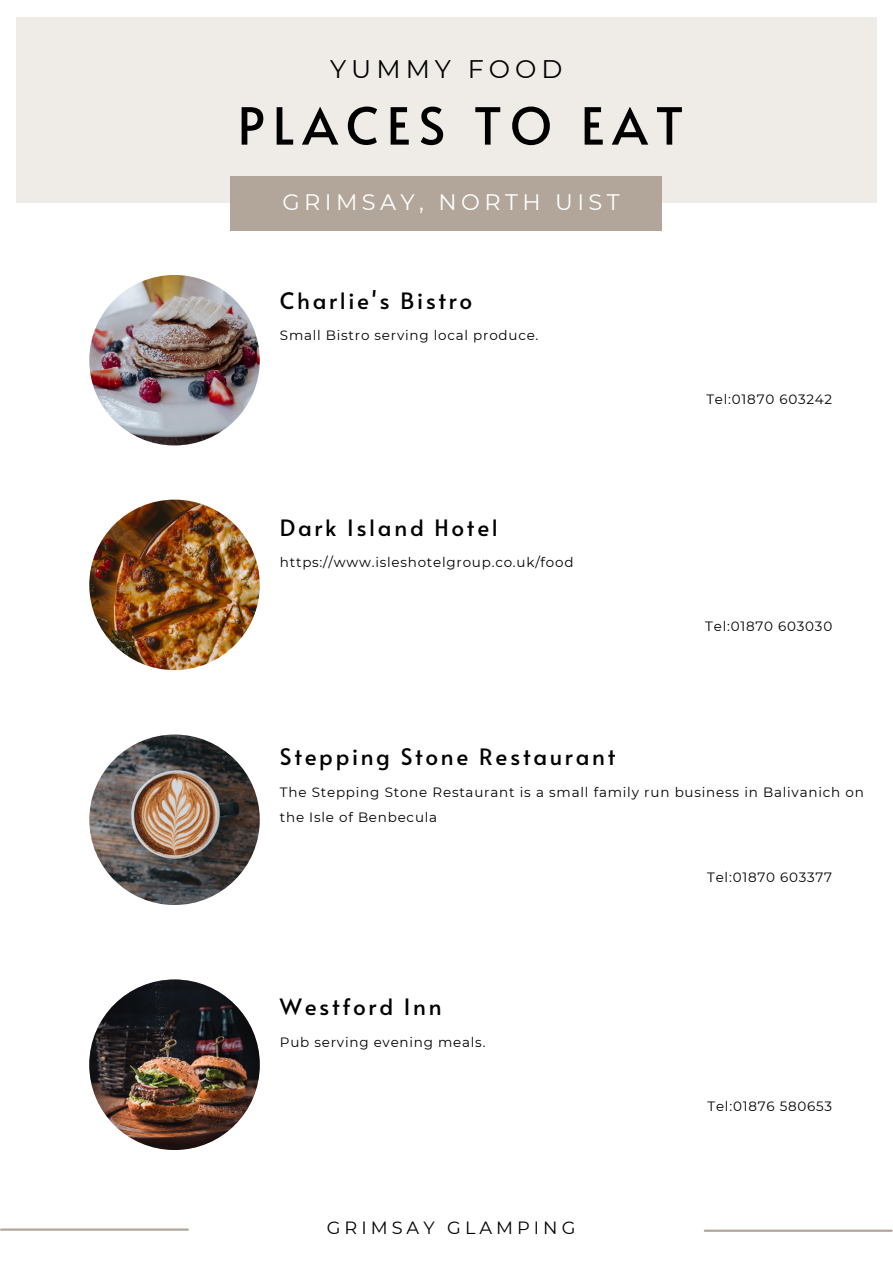
<style>
.page{position:relative;width:893px;height:1264px;background:#fff}
.page>*{position:absolute;margin:0;border:0;box-sizing:border-box;transform-origin:0 0}
.t1{font:51px "Alata";letter-spacing:.155em;color:#000}
.t2{font:25.35px "Montserrat";letter-spacing:.195em;color:#000}
.t3{font:22.5px "Alata";letter-spacing:.115em;color:#000}
.t4{font:22.35px "Montserrat";letter-spacing:.195em;color:#fff}
.t5{font:17.7px "Montserrat";letter-spacing:.225em;color:#000}
.t6{font:13.5px/25.8px "Montserrat";letter-spacing:.055em;color:#000}
</style>
<div class="page">
<div style="left:16px;top:18px;width:860px;height:185px;background:#efece7"></div>
<div style="left:230px;top:176px;width:431px;height:55px;background:#b2a69a"></div>
<hr style="left:1px;top:1228px;width:187px;height:2px;background:#b2a69a">
<hr style="left:704px;top:1229px;width:187px;height:2px;background:#b2a69a">
<img style="left:89px;top:275px;width:171px;height:170px;border-radius:50%">
<img style="left:89px;top:499px;width:171px;height:171px;border-radius:50%">
<img style="left:89px;top:734px;width:171px;height:171px;border-radius:50%">
<img style="left:89px;top:979px;width:171px;height:170px;border-radius:50%">
<p class="t2" style="left:330px;top:53px;width:234px">YUMMY FOOD</p>
<p class="t1" style="left:238px;top:88px;width:447px">PLACES TO EAT</p>
<p class="t4" style="left:282px;top:188px;width:339px">GRIMSAY, NORTH UIST</p>
<p class="t3" style="left:280px;top:284px;width:194px">Charlie's Bistro</p>
<p class="t6" style="left:280px;top:322px;width:260px">Small Bistro serving local produce.</p>
<p class="t3" style="left:280px;top:511px;width:219px">Dark Island Hotel</p>
<p class="t6" style="left:280px;top:549px;width:295px">https://www.isleshotelgroup.co.uk/food</p>
<p class="t6" style="left:706px;top:386px;width:127px">Tel:01870 603242</p>
<p class="t6" style="left:705px;top:613px;width:128px">Tel:01870 603030</p>
<p class="t3" style="left:280px;top:740px;width:337px">Stepping Stone Restaurant</p>
<p class="t6" style="left:280px;top:778px;width:585px">The Stepping Stone Restaurant is a small family run business in Balivanich on the Isle of Benbecula</p>
<p class="t3" style="left:280px;top:990px;width:163px">Westford Inn</p>
<p class="t6" style="left:280px;top:1028px;width:207px">Pub serving evening meals.</p>
<p class="t5" style="left:327px;top:1217px;width:250px">GRIMSAY GLAMPING</p>
<p class="t6" style="left:707px;top:864px;width:126px">Tel:01870 603377</p>
<p class="t6" style="left:707px;top:1092px;width:126px">Tel:01876 580653</p>
</div>
